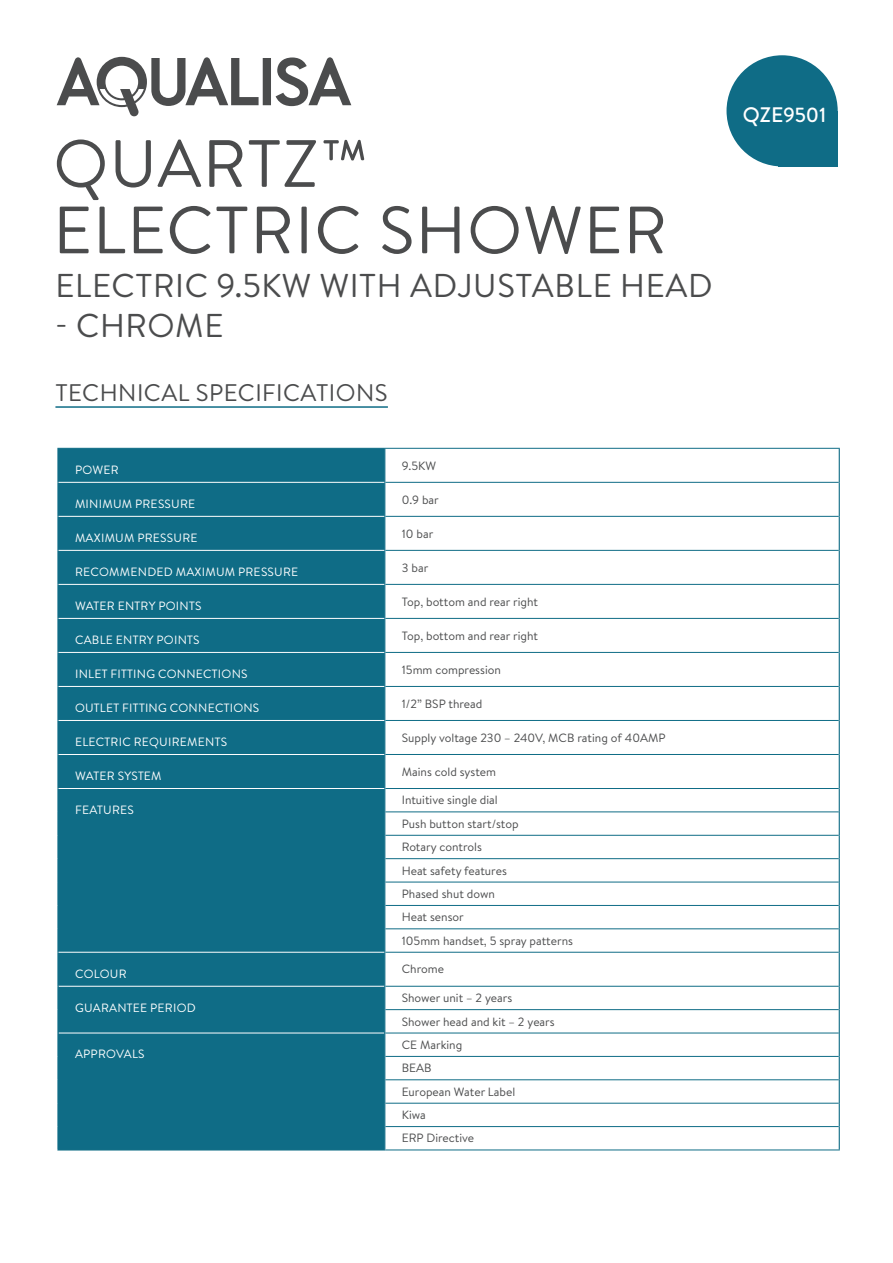
<style>
.page{position:relative;width:893px;height:1263px;background:#fff}
.page>*{position:absolute;margin:0;border:0;box-sizing:border-box;transform-origin:0 0}
.t1{font:66.75px/66.4px "Brandon Text";letter-spacing:.02em;color:#4b4c4d}
.t2{font:33px "Brandon Text";letter-spacing:.02em;color:#4b4c4d}
.t3{font:24px "Brandon Text";letter-spacing:.02em;color:#4b4c4d}
.t4{font:500 21px "Brandon Grotesque";color:#fff}
.t5{font:12px "Brandon Text";color:#4b4c4d}
.t6{font:12px "Brandon Grotesque";letter-spacing:.02em;color:#fff}
</style>
<div class="page">
<svg style="left:57px;top:57px;width:294px;height:60px"></svg>
<div style="left:726px;top:55px;width:112px;height:111px;background:#0f6c86;border-radius:50%"></div>
<div style="left:778px;top:111px;width:60px;height:56px;background:#0f6c86"></div>
<div style="left:59px;top:449px;width:325px;height:700px;background:#0f6c86"></div>
<svg style="left:385px;top:449px;width:454px;height:700px"></svg>
<hr style="left:57px;top:449px;width:2px;height:33px;background:#0f6c86">
<hr style="left:384px;top:449px;width:1px;height:33px;background:#0f6c86">
<hr style="left:839px;top:449px;width:1px;height:33px;background:#0f6c86">
<hr style="left:57px;top:482px;width:2px;height:34px;background:#0f6c86">
<hr style="left:384px;top:482px;width:1px;height:34px;background:#0f6c86">
<hr style="left:839px;top:482px;width:1px;height:34px;background:#0f6c86">
<hr style="left:57px;top:516px;width:2px;height:34px;background:#0f6c86">
<hr style="left:384px;top:516px;width:1px;height:34px;background:#0f6c86">
<hr style="left:839px;top:516px;width:1px;height:34px;background:#0f6c86">
<hr style="left:57px;top:550px;width:2px;height:34px;background:#0f6c86">
<hr style="left:384px;top:550px;width:1px;height:34px;background:#0f6c86">
<hr style="left:839px;top:550px;width:1px;height:34px;background:#0f6c86">
<hr style="left:57px;top:584px;width:2px;height:34px;background:#0f6c86">
<hr style="left:384px;top:584px;width:1px;height:34px;background:#0f6c86">
<hr style="left:839px;top:584px;width:1px;height:34px;background:#0f6c86">
<hr style="left:57px;top:618px;width:2px;height:34px;background:#0f6c86">
<hr style="left:384px;top:618px;width:1px;height:34px;background:#0f6c86">
<hr style="left:839px;top:618px;width:1px;height:34px;background:#0f6c86">
<hr style="left:57px;top:652px;width:2px;height:34px;background:#0f6c86">
<hr style="left:384px;top:652px;width:1px;height:34px;background:#0f6c86">
<hr style="left:839px;top:652px;width:1px;height:34px;background:#0f6c86">
<hr style="left:57px;top:686px;width:2px;height:34px;background:#0f6c86">
<hr style="left:384px;top:686px;width:1px;height:34px;background:#0f6c86">
<hr style="left:839px;top:686px;width:1px;height:34px;background:#0f6c86">
<hr style="left:57px;top:720px;width:2px;height:34px;background:#0f6c86">
<hr style="left:384px;top:720px;width:1px;height:34px;background:#0f6c86">
<hr style="left:839px;top:720px;width:1px;height:34px;background:#0f6c86">
<hr style="left:57px;top:754px;width:2px;height:34px;background:#0f6c86">
<hr style="left:384px;top:754px;width:1px;height:34px;background:#0f6c86">
<hr style="left:839px;top:754px;width:1px;height:34px;background:#0f6c86">
<hr style="left:57px;top:788px;width:2px;height:24px;background:#0f6c86">
<hr style="left:57px;top:812px;width:2px;height:23px;background:#0f6c86">
<hr style="left:57px;top:835px;width:2px;height:24px;background:#0f6c86">
<hr style="left:57px;top:859px;width:2px;height:23px;background:#0f6c86">
<hr style="left:57px;top:882px;width:2px;height:23px;background:#0f6c86">
<hr style="left:57px;top:905px;width:2px;height:24px;background:#0f6c86">
<hr style="left:57px;top:929px;width:2px;height:23px;background:#0f6c86">
<svg style="left:384px;top:788px;width:1px;height:164px"></svg>
<svg style="left:839px;top:788px;width:1px;height:164px"></svg>
<hr style="left:57px;top:952px;width:2px;height:34px;background:#0f6c86">
<hr style="left:384px;top:952px;width:1px;height:34px;background:#0f6c86">
<hr style="left:839px;top:952px;width:1px;height:34px;background:#0f6c86">
<svg style="left:839px;top:986px;width:1px;height:163px"></svg>
<hr style="left:57px;top:1149px;width:328px;height:1px;background:#0f6c86">
<hr style="left:59px;top:952px;width:325px;height:1px;background:#fff">
<hr style="left:59px;top:986px;width:325px;height:1px;background:#fff">
<hr style="left:59px;top:1033px;width:325px;height:1px;background:#fff">
<hr style="left:385px;top:952px;width:454px;height:1px;background:#0f6c86">
<hr style="left:385px;top:986px;width:454px;height:1px;background:#0f6c86">
<hr style="left:385px;top:1033px;width:454px;height:1px;background:#0f6c86">
<hr style="left:59px;top:788px;width:325px;height:1px;background:#fff">
<hr style="left:59px;top:720px;width:325px;height:1px;background:#fff">
<hr style="left:59px;top:754px;width:325px;height:1px;background:#fff">
<hr style="left:385px;top:448px;width:455px;height:1px;background:#0f6c86">
<hr style="left:385px;top:482px;width:454px;height:1px;background:#0f6c86">
<hr style="left:59px;top:482px;width:325px;height:1px;background:#fff">
<hr style="left:59px;top:550px;width:325px;height:1px;background:#fff">
<hr style="left:59px;top:584px;width:325px;height:1px;background:#fff">
<hr style="left:59px;top:618px;width:325px;height:1px;background:#fff">
<hr style="left:59px;top:652px;width:325px;height:1px;background:#fff">
<hr style="left:59px;top:686px;width:325px;height:1px;background:#fff">
<hr style="left:385px;top:550px;width:454px;height:1px;background:#0f6c86">
<hr style="left:385px;top:584px;width:454px;height:1px;background:#0f6c86">
<hr style="left:385px;top:618px;width:454px;height:1px;background:#0f6c86">
<hr style="left:385px;top:652px;width:454px;height:1px;background:#0f6c86">
<hr style="left:385px;top:686px;width:454px;height:1px;background:#0f6c86">
<hr style="left:59px;top:516px;width:325px;height:1px;background:#fff">
<hr style="left:385px;top:516px;width:454px;height:1px;background:#0f6c86">
<svg style="left:384px;top:986px;width:1px;height:163px"></svg>
<hr style="left:57px;top:986px;width:2px;height:24px;background:#0f6c86">
<hr style="left:57px;top:1010px;width:2px;height:23px;background:#0f6c86">
<hr style="left:57px;top:1033px;width:2px;height:23px;background:#0f6c86">
<hr style="left:57px;top:1056px;width:2px;height:24px;background:#0f6c86">
<hr style="left:57px;top:1080px;width:2px;height:23px;background:#0f6c86">
<hr style="left:57px;top:1103px;width:2px;height:23px;background:#0f6c86">
<hr style="left:57px;top:1126px;width:2px;height:23px;background:#0f6c86">
<hr style="left:385px;top:720px;width:454px;height:1px;background:#0f6c86">
<hr style="left:385px;top:754px;width:454px;height:1px;background:#0f6c86">
<hr style="left:385px;top:812px;width:454px;height:1px;background:#0f6c86">
<hr style="left:385px;top:835px;width:454px;height:1px;background:#0f6c86">
<hr style="left:385px;top:858px;width:454px;height:1px;background:#0f6c86">
<hr style="left:385px;top:882px;width:454px;height:1px;background:#0f6c86">
<hr style="left:385px;top:905px;width:454px;height:1px;background:#0f6c86">
<hr style="left:385px;top:928px;width:454px;height:1px;background:#0f6c86">
<hr style="left:385px;top:1149px;width:455px;height:1px;background:#0f6c86">
<hr style="left:385px;top:1009px;width:454px;height:1px;background:#0f6c86">
<hr style="left:385px;top:1056px;width:454px;height:1px;background:#0f6c86">
<hr style="left:385px;top:1079px;width:454px;height:1px;background:#0f6c86">
<hr style="left:385px;top:1103px;width:454px;height:1px;background:#0f6c86">
<hr style="left:385px;top:1126px;width:454px;height:1px;background:#0f6c86">
<hr style="left:57px;top:448px;width:328px;height:1px;background:#0f6c86">
<hr style="left:385px;top:788px;width:454px;height:1px;background:#0f6c86">
<hr style="left:55px;top:406px;width:333px;height:2px;background:#0f6c86">
<p class="t1" style="left:53px;top:128px;width:615px">QUARTZ™<br>ELECTRIC SHOWER</p>
<p class="t2" style="left:56px;top:263px;width:658px">ELECTRIC 9.5KW WITH ADJUSTABLE HEAD</p>
<p class="t2" style="left:55px;top:303px;width:170px">- CHROME</p>
<p class="t3" style="left:55px;top:376px;width:334px">TECHNICAL SPECIFICATIONS</p>
<p class="t6" style="left:75px;top:461px;width:45px">POWER</p>
<p class="t5" style="left:402px;top:457px;width:36px">9.5KW</p>
<p class="t6" style="left:75px;top:495px;width:122px">MINIMUM PRESSURE</p>
<p class="t5" style="left:402px;top:491px;width:39px">0.9 bar</p>
<p class="t6" style="left:75px;top:529px;width:124px">MAXIMUM PRESSURE</p>
<p class="t5" style="left:402px;top:525px;width:33px">10 bar</p>
<p class="t6" style="left:75px;top:563px;width:225px">RECOMMENDED MAXIMUM PRESSURE</p>
<p class="t5" style="left:402px;top:559px;width:28px">3 bar</p>
<p class="t6" style="left:75px;top:597px;width:128px">WATER ENTRY POINTS</p>
<p class="t5" style="left:402px;top:593px;width:138px">Top, bottom and rear right</p>
<p class="t6" style="left:75px;top:631px;width:126px">CABLE ENTRY POINTS</p>
<p class="t5" style="left:402px;top:627px;width:138px">Top, bottom and rear right</p>
<p class="t6" style="left:75px;top:665px;width:174px">INLET FITTING CONNECTIONS</p>
<p class="t5" style="left:402px;top:661px;width:101px">15mm compression</p>
<p class="t6" style="left:75px;top:699px;width:186px">OUTLET FITTING CONNECTIONS</p>
<p class="t5" style="left:402px;top:695px;width:82px">1/2” BSP thread</p>
<p class="t6" style="left:75px;top:733px;width:154px">ELECTRIC REQUIREMENTS</p>
<p class="t5" style="left:402px;top:729px;width:265px">Supply voltage 230 – 240V, MCB rating of 40AMP</p>
<p class="t6" style="left:75px;top:767px;width:88px">WATER SYSTEM</p>
<p class="t5" style="left:402px;top:763px;width:96px">Mains cold system</p>
<p class="t6" style="left:75px;top:801px;width:60px">FEATURES</p>
<p class="t5" style="left:402px;top:792px;width:97px">Intuitive single dial</p>
<p class="t5" style="left:402px;top:815px;width:118px">Push button start/stop</p>
<p class="t5" style="left:402px;top:839px;width:82px">Rotary controls</p>
<p class="t5" style="left:402px;top:862px;width:107px">Heat safety features</p>
<p class="t5" style="left:402px;top:885px;width:95px">Phased shut down</p>
<p class="t5" style="left:402px;top:909px;width:64px">Heat sensor</p>
<p class="t5" style="left:402px;top:932px;width:173px">105mm handset, 5 spray patterns</p>
<p class="t6" style="left:75px;top:965px;width:53px">COLOUR</p>
<p class="t5" style="left:402px;top:961px;width:44px">Chrome</p>
<p class="t6" style="left:75px;top:999px;width:122px">GUARANTEE PERIOD</p>
<p class="t5" style="left:402px;top:990px;width:112px">Shower unit – 2 years</p>
<p class="t5" style="left:402px;top:1013px;width:154px">Shower head and kit – 2 years</p>
<p class="t6" style="left:75px;top:1046px;width:71px">APPROVALS</p>
<p class="t5" style="left:402px;top:1036px;width:62px">CE Marking</p>
<p class="t5" style="left:402px;top:1060px;width:31px">BEAB</p>
<p class="t5" style="left:402px;top:1083px;width:115px">European Water Label</p>
<p class="t5" style="left:402px;top:1107px;width:25px">Kiwa</p>
<p class="t5" style="left:402px;top:1130px;width:74px">ERP Directive</p>
<p class="t4" style="left:743px;top:100px;width:85px">QZE9501</p>
</div>
